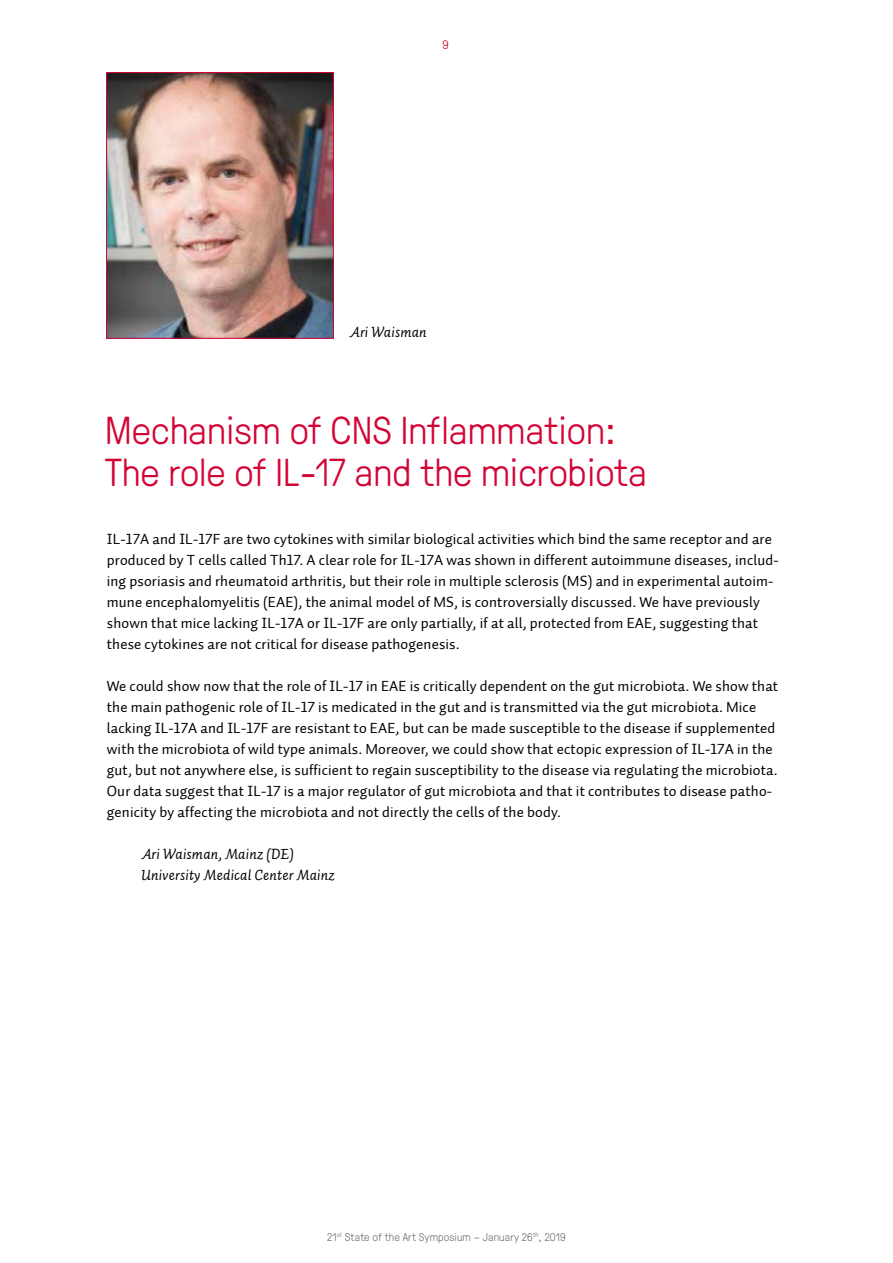
<style>
.page{position:relative;width:893px;height:1263px;background:#fff}
.page>*{position:absolute;margin:0;border:0;box-sizing:border-box;transform-origin:0 0}
.t1{font:300 39px/42px "GT Pressura";color:#d30536}
.t2{font:15px/21px "Auto 2 Regular LF";letter-spacing:.01em;color:#000}
.t3{font:15px/21px "Auto 2 Italic LF";letter-spacing:.01em;color:#000}
.t4{font:300 12.3px "GT Pressura";color:#d30536}
.t5{font:300 11.25px "GT Pressura";letter-spacing:.01em;color:#747373}
</style>
<div class="page">
<img style="left:108px;top:74px;width:224px;height:263px">
<div style="left:106px;top:72px;width:228px;height:267px;border:1px solid #d30536"></div>
<p class="t4" style="left:442px;top:36px;width:8px">9</p>
<p class="t3" style="left:350px;top:321px;width:79px">Ari Waisman</p>
<h1 class="t1" style="left:105px;top:407px;width:543px">Mechanism of CNS Inflammation:<br>The role of IL-17 and the microbiota</h1>
<p class="t2" style="left:107px;top:528px;width:673px">IL-17A and IL-17F are two cytokines with similar biological activities which bind the same receptor and are produced by T cells called Th17. A clear role for IL-17A was shown in different autoimmune diseases, includ&shy;ing psoriasis and rheumatoid arthritis, but their role in multiple sclerosis (MS) and in experimental autoim&shy;mune encephalomyelitis (EAE), the animal model of MS, is controversially discussed. We have previously shown that mice lacking IL-17A or IL-17F are only partially, if at all, protected from EAE, suggesting that these cytokines are not critical for disease pathogenesis.</p>
<p class="t2" style="left:107px;top:675px;width:673px">We could show now that the role of IL-17 in EAE is critically dependent on the gut microbiota. We show that the main pathogenic role of IL-17 is medicated in the gut and is transmitted via the gut microbiota. Mice lacking IL-17A and IL-17F are resistant to EAE, but can be made susceptible to the disease if supplemented with the microbiota of wild type animals. Moreover, we could show that ectopic expression of IL-17A in the gut, but not anywhere else, is sufficient to regain susceptibility to the disease via regulating the microbiota.<br>Our data suggest that IL-17 is a major regulator of gut microbiota and that it contributes to disease patho&shy;genicity by affecting the microbiota and not directly the cells of the body.</p>
<p class="t3" style="left:141px;top:843px;width:195px">Ari Waisman, Mainz (DE)<br>University Medical Center Mainz</p>
<p class="t5" style="left:327px;top:1228px;width:240px">21<sup>st</sup> State of the Art Symposium – January 26<sup>th</sup>, 2019</p>
</div>
